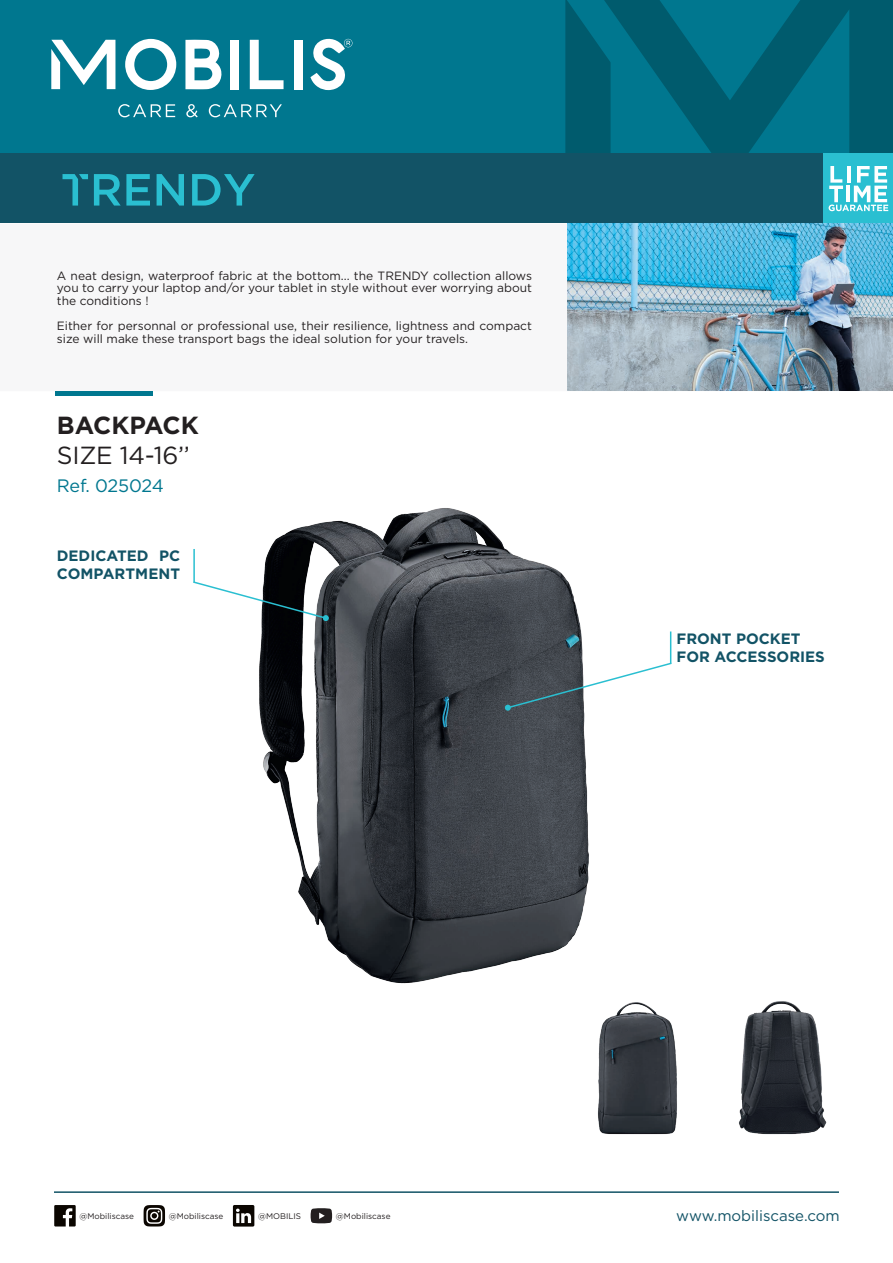
<style>
.page{position:relative;width:893px;height:1263px;background:#fff}
.page>*{position:absolute;margin:0;border:0;box-sizing:border-box;transform-origin:0 0}
.t1{font:24.75px "Gotham";letter-spacing:-.01em;color:#231f20}
.t2{font:700 24.75px "Gotham";color:#231f20}
.t3{font:18px "Gotham";letter-spacing:-.02em;color:#00778f}
.t4{font:700 15px/18px "Gotham";color:#125366}
.t5{font:15px "Gotham";color:#125366}
.t6{font:12px/12.6px "Gotham";color:#231f20;text-align:justify}
.t7{font:8.1px "Gotham";color:#231f20}
</style>
<div class="page">
<div style="left:0;top:0;width:893px;height:222px;background:#00778f"></div>
<hr style="left:55px;top:391px;width:98px;height:4px;background:#00778f">
<hr style="left:54px;top:1191px;width:785px;height:2px;background:#125366">
<svg style="left:54px;top:1205px;width:22px;height:21px"></svg>
<svg style="left:233px;top:1205px;width:21px;height:21px"></svg>
<svg style="left:144px;top:1205px;width:21px;height:21px"></svg>
<svg style="left:311px;top:1208px;width:21px;height:15px"></svg>
<img style="left:567px;top:222px;width:326px;height:169px">
<svg style="left:185px;top:40px;width:37px;height:49px"></svg>
<svg style="left:125px;top:39px;width:51px;height:51px"></svg>
<svg style="left:250px;top:40px;width:34px;height:49px"></svg>
<div style="left:231px;top:40px;width:8px;height:49px;background:#fff"></div>
<div style="left:294px;top:40px;width:9px;height:49px;background:#fff"></div>
<svg style="left:51px;top:40px;width:64px;height:49px"></svg>
<svg style="left:118px;top:104px;width:57px;height:13px"></svg>
<svg style="left:186px;top:104px;width:12px;height:13px"></svg>
<svg style="left:209px;top:104px;width:73px;height:13px"></svg>
<svg style="left:310px;top:39px;width:42px;height:51px"></svg>
<svg style="left:611px;top:0;width:282px;height:153px"></svg>
<svg style="left:565px;top:0;width:46px;height:153px"></svg>
<div style="left:0;top:153px;width:893px;height:69px;background:#125366"></div>
<div style="left:824px;top:153px;width:69px;height:69px;background:#2abfd1"></div>
<svg style="left:829px;top:166px;width:59px;height:45px"></svg>
<svg style="left:94px;top:174px;width:56px;height:32px"></svg>
<svg style="left:157px;top:174px;width:27px;height:32px"></svg>
<svg style="left:192px;top:174px;width:63px;height:32px"></svg>
<svg style="left:63px;top:174px;width:25px;height:32px"></svg>
<img style="left:598px;top:1002px;width:79px;height:133px">
<img style="left:739px;top:1001px;width:88px;height:134px">
<hr style="left:193px;top:549px;width:2px;height:34px;background:#2abfd1">
<img style="left:259px;top:508px;width:330px;height:476px">
<hr style="left:670px;top:631px;width:1px;height:33px;background:#2abfd1">
<svg style="left:505px;top:661px;width:167px;height:50px"></svg>
<svg style="left:193px;top:580px;width:136px;height:41px"></svg>
<p class="t6" style="left:57px;top:269px;width:477px">A neat design, waterproof fabric at the bottom... the TRENDY collection allows you to carry your laptop and/or your tablet in style without ever worrying about the conditions !</p>
<p class="t6" style="left:57px;top:319px;width:477px">Either for personnal or professional use, their resilience, lightness and compact size will make these transport bags the ideal solution for your travels.</p>
<h1 class="t2" style="left:57px;top:409px;width:144px">BACKPACK</h1>
<h1 class="t1" style="left:57px;top:439px;width:135px">SIZE 14-16’’</h1>
<h2 class="t3" style="left:57px;top:474px;width:108px">Ref. 025024</h2>
<p class="t4" style="left:57px;top:547px;width:125px">DEDICATED PC<br>COMPARTMENT</p>
<p class="t4" style="left:676px;top:630px;width:150px">FRONT POCKET<br>FOR ACCESSORIES</p>
<p class="t7" style="left:80px;top:1211px;width:56px">@Mobiliscase</p>
<p class="t7" style="left:169px;top:1211px;width:56px">@Mobiliscase</p>
<p class="t7" style="left:258px;top:1211px;width:44px">@MOBILIS</p>
<p class="t7" style="left:336px;top:1211px;width:56px">@Mobiliscase</p>
<p class="t5" style="left:676px;top:1206px;width:165px">www.mobiliscase.com</p>
</div>
